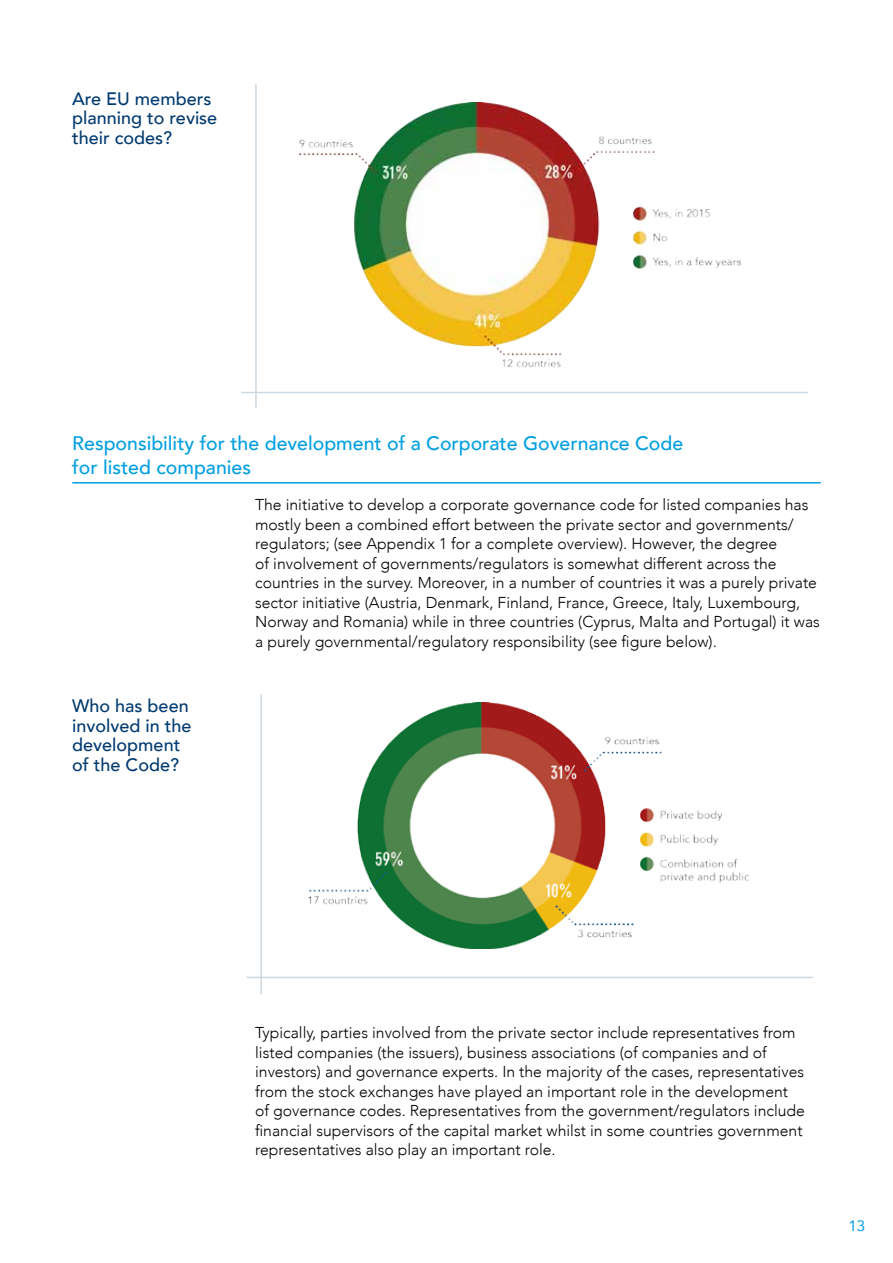
<style>
.page{position:relative;width:893px;height:1263px;background:#fff}
.page>*{position:absolute;margin:0;border:0;box-sizing:border-box;transform-origin:0 0}
.t1{font:500 19.5px/24px "Avenir";color:#009fe3}
.t2{font:500 18px/19.5px "Avenir";color:#003a70}
.t3{font:300 15.75px/19.5px "Avenir";color:#000}
.t4{font:15px "Avenir";color:#009fe3}
</style>
<div class="page">
<hr style="left:72px;top:482px;width:749px;height:1px;background:#009fe3">
<img style="left:300px;top:102px;width:441px;height:266px">
<img style="left:308px;top:702px;width:440px;height:246px">
<hr style="left:255px;top:84px;width:2px;height:324px;background:#ccd8e2">
<hr style="left:260px;top:694px;width:2px;height:300px;background:#ccd8e2">
<hr style="left:241px;top:392px;width:567px;height:1px;background:#ccd8e2">
<hr style="left:247px;top:977px;width:566px;height:1px;background:#ccd8e2">
<p class="t2" style="left:72px;top:88px;width:147px">Are EU members planning to revise their codes?</p>
<p class="t1" style="left:72px;top:430px;width:612px">Responsibility for the development of a Corporate Governance Code for listed companies</p>
<p class="t3" style="left:255px;top:495px;width:566px">The initiative to develop a corporate governance code for listed companies has mostly been a combined effort between the private sector and governments/ regulators; (see Appendix 1 for a complete overview). However, the degree<br>of involvement of governments/regulators is somewhat different across the countries in the survey. Moreover, in a number of countries it was a purely private sector initiative (Austria, Denmark, Finland, France, Greece, Italy, Luxembourg, Norway and Romania) while in three countries (Cyprus, Malta and Portugal) it was a purely governmental/regulatory responsibility (see figure below).</p>
<p class="t2" style="left:72px;top:695px;width:121px">Who has been involved in the development of the Code?</p>
<p class="t3" style="left:255px;top:1023px;width:551px">Typically, parties involved from the private sector include representatives from listed companies (the issuers), business associations (of companies and of investors) and governance experts. In the majority of the cases, representatives from the stock exchanges have played an important role in the development of governance codes. Representatives from the government/regulators include financial supervisors of the capital market whilst in some countries government representatives also play an important role.</p>
<p class="t4" style="left:848px;top:1213px;width:18px">13</p>
</div>
